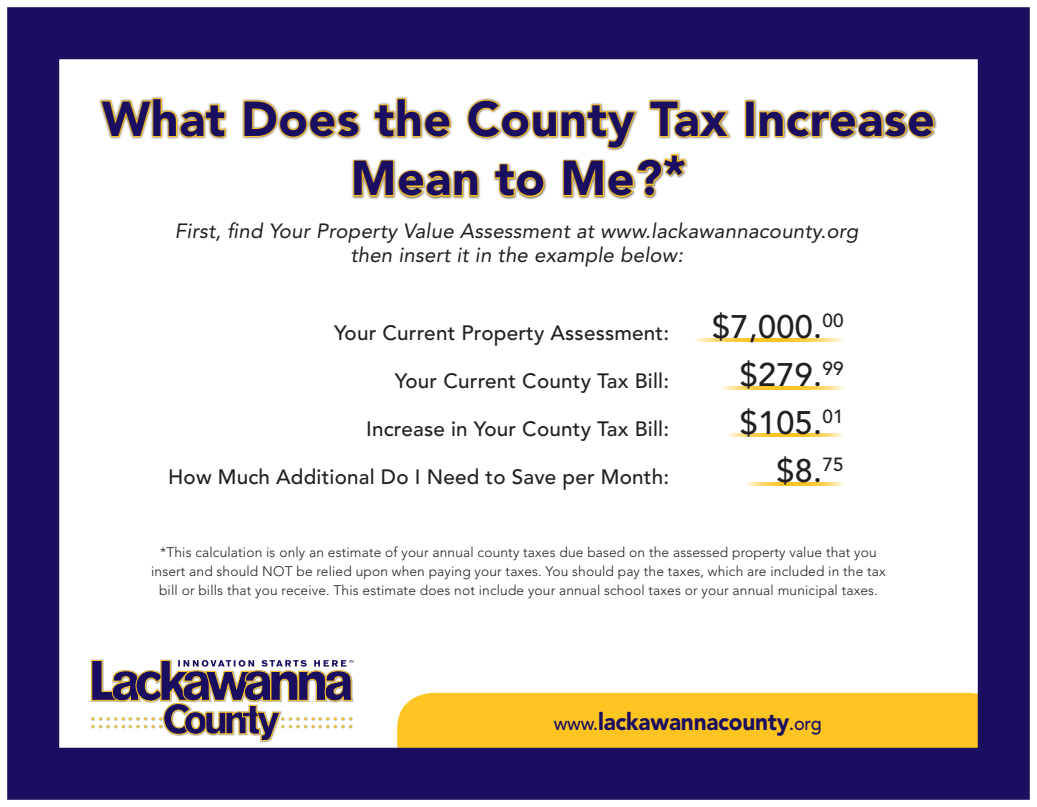
<style>
.page{position:relative;width:1037px;height:807px;background:#fff}
.page>*{position:absolute;margin:0;border:0;box-sizing:border-box;transform-origin:0 0}
.t1{font:900 48.6px "Avenir";letter-spacing:.01em;color:#1a0e60}
.t2{font:500 32.4px "Avenir";letter-spacing:.01em;color:#231f20}
.t3{font:900 24px "Avenir";letter-spacing:-.01em;color:#1a0e60;scale:.94 1}
.t4{font:500 20.64px "Avenir";letter-spacing:.01em;color:#231f20}
.t5{font:italic 20.48px "Avenir";letter-spacing:.01em;color:#231f20}
.t6{font:300 13.76px/19.2px "Avenir";letter-spacing:.01em;color:#231f20;text-align:center}
.s1{font-weight:500;font-size:19.2px}
</style>
<div class="page">
<div style="left:397px;top:692px;width:607px;height:88px;background:#fec422;border-radius:36px"></div>
<svg style="left:91px;top:659px;width:263px;height:82px"></svg>
<div style="left:7px;top:7px;width:1023px;height:792px;border:52px solid #1a0e60"></div>
<hr style="left:693px;top:338px;width:150px;height:3px;background:#fec422">
<hr style="left:720px;top:386px;width:124px;height:3px;background:#fec422">
<svg style="left:728px;top:433px;width:115px;height:4px"></svg>
<svg style="left:747px;top:482px;width:96px;height:3px"></svg>
<svg style="left:99px;top:97px;width:128px;height:42px"></svg>
<div style="left:745px;top:100px;width:10px;height:37px;border:2px solid #fec422"></div>
<svg style="left:758px;top:110px;width:177px;height:29px;background:#c1ab73"></svg>
<svg style="left:242px;top:97px;width:489px;height:101px"></svg>
<p class="t1" style="left:102px;top:90px;width:835px">What Does the County Tax Increase</p>
<p class="t1" style="left:351px;top:149px;width:337px">Mean to Me?*</p>
<p class="t5" style="left:175px;top:218px;width:685px">First, find Your Property Value Assessment at www.lackawannacounty.org</p>
<p class="t5" style="left:350px;top:242px;width:334px">then insert it in the example below:</p>
<p class="t4" style="left:334px;top:321px;width:337px">Your Current Property Assessment:</p>
<p class="t4" style="left:395px;top:369px;width:276px">Your Current County Tax Bill:</p>
<p class="t4" style="left:366px;top:417px;width:304px">Increase in Your County Tax Bill:</p>
<p class="t4" style="left:168px;top:465px;width:503px">How Much Additional Do I Need to Save per Month:</p>
<p class="t2" style="left:712px;top:308px;width:133px">$7,000.<sup>00</sup></p>
<p class="t2" style="left:740px;top:356px;width:105px">$279.<sup>99</sup></p>
<p class="t2" style="left:740px;top:404px;width:105px">$105.<sup>01</sup></p>
<p class="t2" style="left:776px;top:452px;width:69px">$8.<sup>75</sup></p>
<p class="t6" style="left:151px;top:542px;width:736px">*This calculation is only an estimate of your annual county taxes due based on the assessed property value that you insert and should NOT be relied upon when paying your taxes. You should pay the taxes, which are included in the tax bill or bills that you receive. This estimate does not include your annual school taxes or your annual municipal taxes.</p>
<p class="t3" style="left:554px;top:706px;width:287px"><span class="s1">www.</span>lackawannacounty<span class="s1">.org</span></p>
</div>
